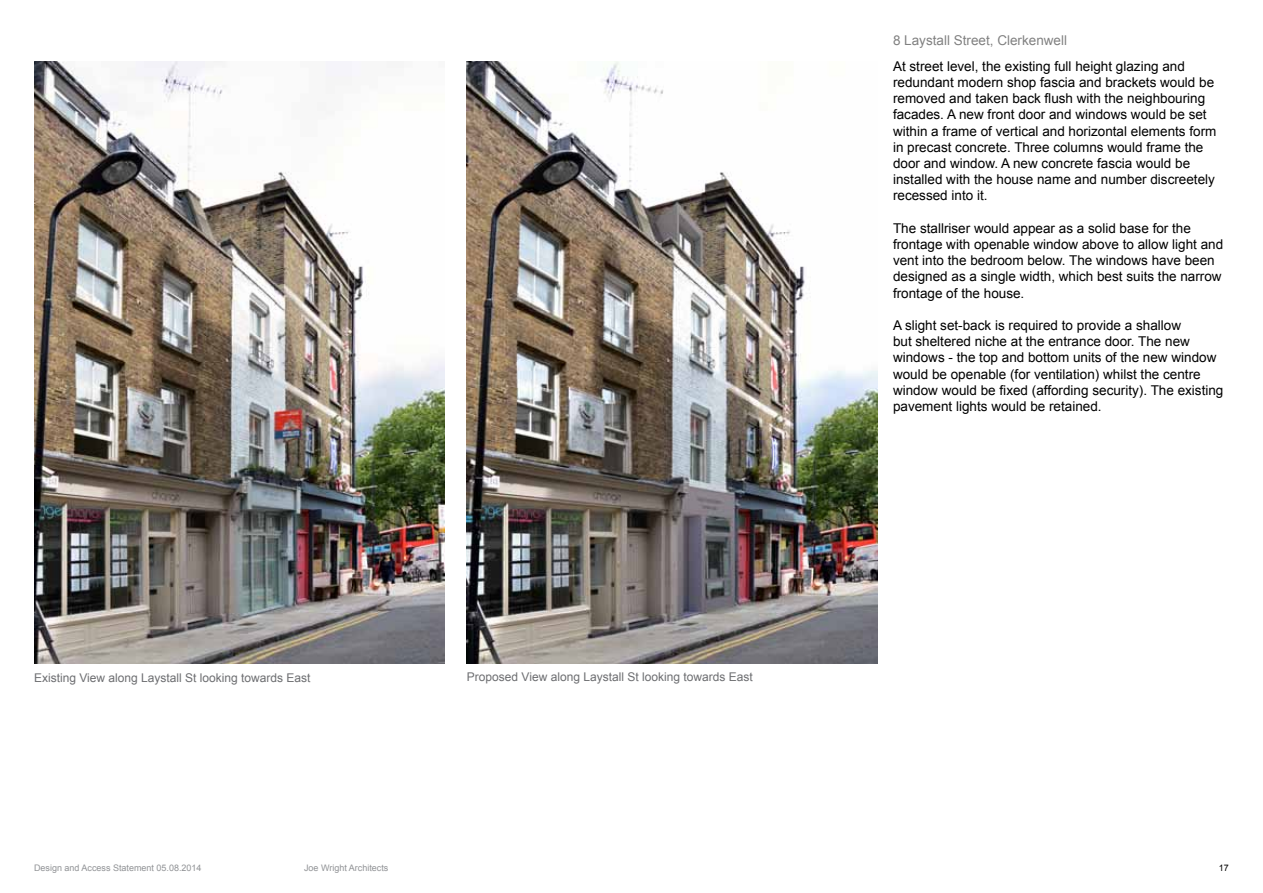
<style>
.page{position:relative;width:1263px;height:893px;background:#fff}
.page>*{position:absolute;margin:0;border:0;box-sizing:border-box;transform-origin:0 0}
.t1{font:13.5px/16.2px "Arial";color:#000}
.t2{font:12px "Arial";color:#6d6e71}
.t3{font:9px "Arial";color:#919396}
.t4{font:9px "Arial";color:#000}
</style>
<div class="page">
<img style="left:34px;top:61px;width:410px;height:602px">
<img style="left:467px;top:61px;width:410px;height:602px">
<svg style="left:678px;top:486px;width:56px;height:132px;background:#69676f"></svg>
<p class="t1" style="left:893px;top:32px;width:176px">8 Laystall Street, Clerkenwell</p>
<p class="t2" style="left:34px;top:670px;width:278px">Existing View along Laystall St looking towards East</p>
<p class="t2" style="left:467px;top:669px;width:287px">Proposed View along Laystall St looking towards East</p>
<p class="t1" style="left:893px;top:58px;width:325px">At street level, the existing full height glazing and redundant modern shop fascia and brackets would be removed and taken back flush with the neighbouring facades. A new front door and windows would be set within a frame of vertical and horizontal elements form in precast concrete. Three columns would frame the door and window. A new concrete fascia would be installed with the house name and number discreetely recessed into it.</p>
<p class="t1" style="left:893px;top:220px;width:332px">The stallriser would appear as a solid base for the frontage with openable window above to allow light and vent into the bedroom below. The windows have been designed as a single width, which best suits the narrow frontage of the house.</p>
<p class="t1" style="left:893px;top:317px;width:332px">A slight set-back is required to provide a shallow<br>but sheltered niche at the entrance door. The new windows - the top and bottom units of the new window would be openable (for ventilation) whilst the centre window would be fixed (affording security). The existing pavement lights would be retained.</p>
<p class="t3" style="left:34px;top:862px;width:169px">Design and Access Statement 05.08.2014</p>
<p class="t3" style="left:304px;top:862px;width:86px">Joe Wright Architects</p>
<p class="t4" style="left:1219px;top:862px;width:12px">17</p>
</div>
